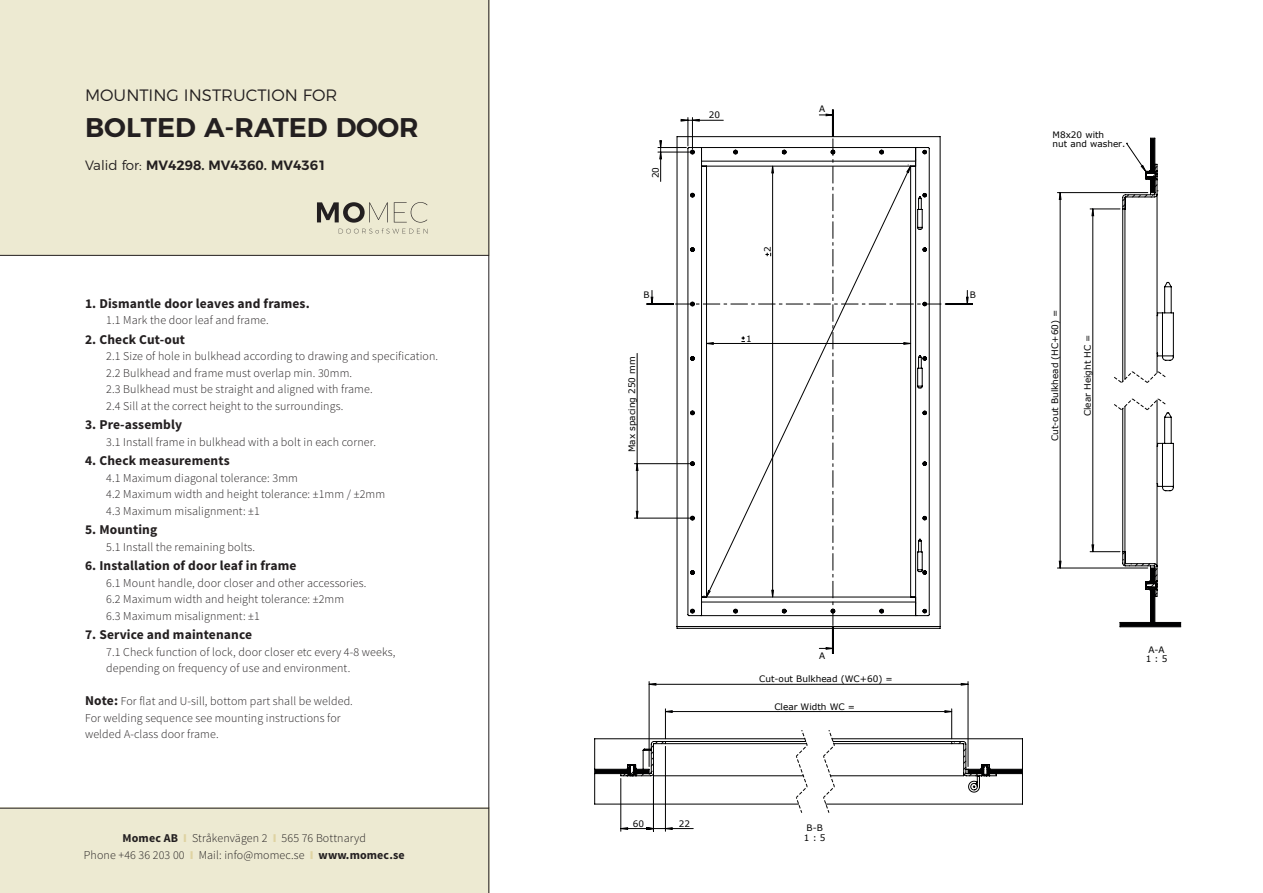
<style>
.page{position:relative;width:1263px;height:893px;background:#fff}
.page>*{position:absolute;margin:0;border:0;box-sizing:border-box;transform-origin:0 0}
.t1{font:600 27px "Montserrat";color:#231f20}
.t2{font:300 16.5px "Montserrat";color:#231f20}
.t3{font:700 13.5px "Source Sans Pro";letter-spacing:.01em;color:#231f20}
.t4{font:600 13.5px "Montserrat";color:#231f20}
.t5{font:300 12px/16.5px "Source Sans Pro";letter-spacing:.01em;color:#231f20}
.t6{font:8.85px/9.6px "Verdana";color:#000001;text-align:center}
.s1{font-weight:300}
.s2{font-weight:700;font-size:13.5px}
.s3{font-weight:700}
.s4{font-weight:900;color:#dfd3a2}
</style>
<div class="page">
<div style="left:0;top:0;width:489px;height:255px;background:#edead2"></div>
<div style="left:0;top:808px;width:489px;height:85px;background:#edead2"></div>
<hr style="left:0;top:255px;width:489px;height:1px;background:#231f20">
<hr style="left:488px;top:0;width:1px;height:893px;background:#231f20">
<svg style="left:317px;top:202px;width:110px;height:31px"></svg>
<hr style="left:0;top:808px;width:489px;height:1px;background:#231f20">
<svg style="left:594px;top:738px;width:429px;height:67px"></svg>
<hr style="left:968px;top:682px;width:1px;height:84px;background:#000001">
<hr style="left:620px;top:778px;width:1px;height:53px;background:#000001">
<hr style="left:665px;top:746px;width:1px;height:85px;background:#000001">
<hr style="left:653px;top:776px;width:1px;height:55px;background:#000001">
<svg style="left:1146px;top:137px;width:35px;height:490px"></svg>
<hr style="left:1057px;top:192px;width:91px;height:1px;background:#000001">
<hr style="left:1057px;top:568px;width:91px;height:1px;background:#000001">
<svg style="left:621px;top:463px;width:347px;height:366px"></svg>
<svg style="left:651px;top:119px;width:495px;height:593px"></svg>
<svg style="left:706px;top:114px;width:204px;height:535px"></svg>
<svg style="left:660px;top:141px;width:434px;height:411px"></svg>
<svg style="left:636px;top:166px;width:425px;height:431px"></svg>
<h2 class="t2" style="left:85px;top:82px;width:254px">MOUNTING INSTRUCTION FOR</h2>
<h1 class="t1" style="left:85px;top:105px;width:335px">BOLTED A-RATED DOOR</h1>
<p class="t4" style="left:85px;top:155px;width:243px"><span class="s1">Valid for:</span> MV4298. MV4360. MV4361</p>
<p class="t3" style="left:85px;top:295px;width:226px">1. Dismantle door leaves and frames.</p>
<p class="t5" style="left:106px;top:312px;width:164px">1.1 Mark the door leaf and frame.</p>
<p class="t3" style="left:85px;top:331px;width:101px">2. Check Cut-out</p>
<p class="t5" style="left:106px;top:348px;width:333px">2.1 Size of hole in bulkhead according to drawing and specification.<br>2.2 Bulkhead and frame must overlap min. 30mm.<br>2.3 Bulkhead must be straight and aligned with frame.<br>2.4 Sill at the correct height to the surroundings.</p>
<p class="t3" style="left:85px;top:416px;width:99px">3. Pre-assembly</p>
<p class="t5" style="left:106px;top:434px;width:271px">3.1 Install frame in bulkhead with a bolt in each corner.</p>
<p class="t3" style="left:85px;top:452px;width:146px">4. Check measurements</p>
<p class="t5" style="left:106px;top:470px;width:280px">4.1 Maximum diagonal tolerance: 3mm<br>4.2 Maximum width and height tolerance: ±1mm / ±2mm<br>4.3 Maximum misalignment: ±1</p>
<p class="t3" style="left:85px;top:521px;width:74px">5. Mounting</p>
<p class="t5" style="left:106px;top:539px;width:150px">5.1 Install the remaining bolts.</p>
<p class="t3" style="left:85px;top:557px;width:213px">6. Installation of door leaf in frame</p>
<p class="t5" style="left:106px;top:575px;width:262px">6.1 Mount handle, door closer and other accessories.<br>6.2 Maximum width and height tolerance: ±2mm<br>6.3 Maximum misalignment: ±1</p>
<p class="t3" style="left:85px;top:626px;width:169px">7. Service and maintenance</p>
<p class="t5" style="left:106px;top:644px;width:291px">7.1 Check function of lock, door closer etc every 4-8 weeks, depending on frequency of use and environment.</p>
<p class="t5" style="left:85px;top:693px;width:269px"><span class="s2">Note:</span> For flat and U-sill, bottom part shall be welded.<br>For welding sequence see mounting instructions for welded A-class door frame.</p>
<p class="t5" style="left:84px;top:830px;width:322px;text-align:center"><span class="s3">Momec AB</span> <span class="s4">I</span> Stråkenvägen 2 <span class="s4">I</span> 565 76 Bottnaryd<br>Phone +46 36 203 00 <span class="s4">I</span> Mail: info@momec.se <span class="s4">I</span> <span class="s3">www.momec.se</span></p>
<p class="t6" style="left:651px;top:178px;width:13px;rotate:-90deg">20</p>
<p class="t6" style="left:709px;top:110px;width:13px">20</p>
<p class="t6" style="left:819px;top:104px;width:8px">A</p>
<p class="t6" style="left:762px;top:252px;width:7px;rotate:-90deg">2</p>
<p class="t6" style="left:644px;top:290px;width:8px">B</p>
<p class="t6" style="left:970px;top:290px;width:8px">B</p>
<p class="t6" style="left:627px;top:452px;width:97px;rotate:-90deg">Max spacing 250 mm</p>
<p class="t6" style="left:746px;top:333px;width:7px">1</p>
<p class="t6" style="left:1052px;top:129px;width:74px;text-align:left">M8x20 with<br>nut and washer.</p>
<p class="t6" style="left:1050px;top:441px;width:133px;rotate:-90deg">Cut-out Bulkhead (HC+60) =</p>
<p class="t6" style="left:1083px;top:416px;width:83px;rotate:-90deg">Clear Height HC =</p>
<p class="t6" style="left:633px;top:818px;width:13px">60</p>
<p class="t6" style="left:679px;top:818px;width:13px">22</p>
<p class="t6" style="left:819px;top:651px;width:8px">A</p>
<p class="t6" style="left:759px;top:674px;width:135px">Cut-out Bulkhead (WC+60) =</p>
<p class="t6" style="left:774px;top:702px;width:82px">Clear Width WC =</p>
<p class="t6" style="left:804px;top:823px;width:23px">B-B<br>1 : 5</p>
<p class="t6" style="left:1146px;top:645px;width:23px">A-A<br>1 : 5</p>
</div>
